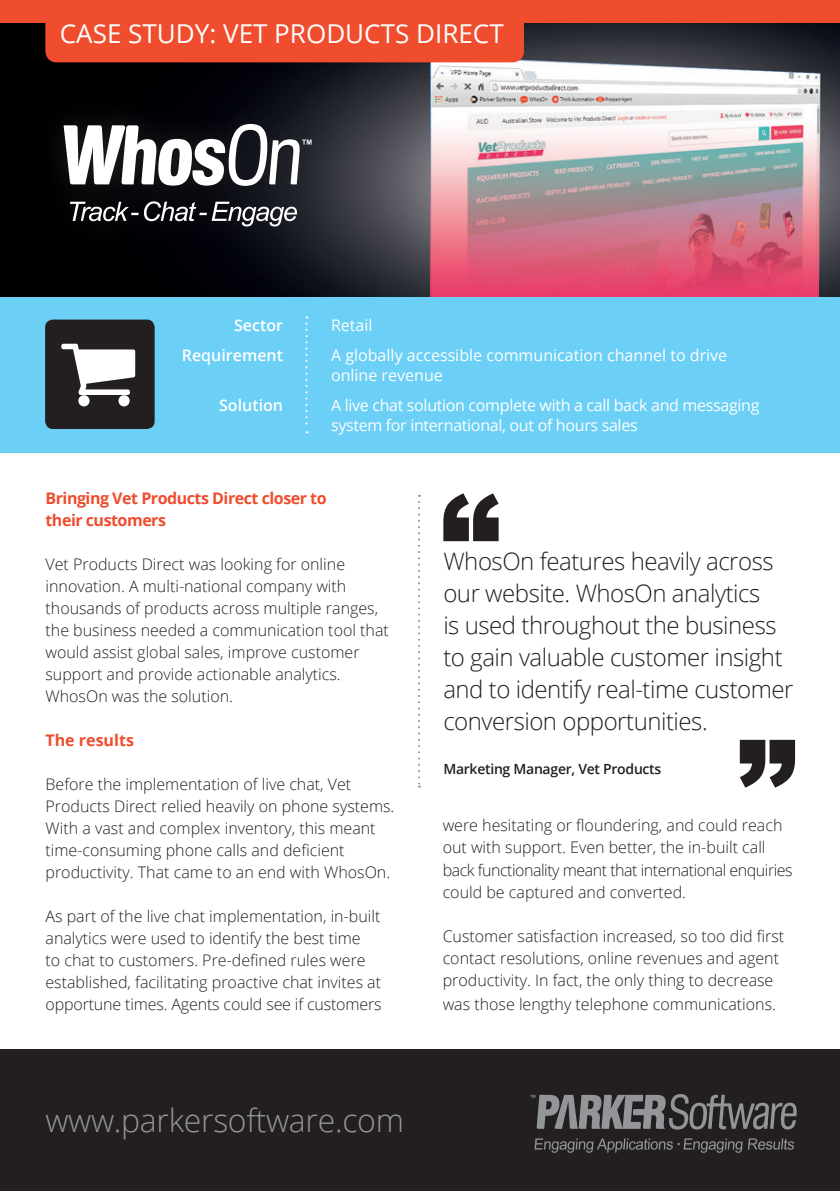
<style>
.page{position:relative;width:840px;height:1191px;background:#fff}
.page>*{position:absolute;margin:0;border:0;box-sizing:border-box;transform-origin:0 0}
.t1{font:300 32px "Open Sans";letter-spacing:-.01em;color:#939598}
.t2{font:26px "Open Sans";color:#fff}
.t3{font:300 24px/32px "Open Sans";letter-spacing:-.02em;color:#231f20}
.t4{font:300 16px/22px "Open Sans";color:#231f20}
.t5{font:16px "Open Sans";letter-spacing:-.02em;color:#fff}
.t6{font:16px/20px "Open Sans";color:#fff}
.t7{font:700 16px "Open Sans";letter-spacing:-.03em;color:#ef4d2e}
.t8{font:600 16px "Open Sans";color:#fff}
.t9{font:700 16px "Open Sans";color:#ef4d2e}
.t10{font:600 14px "Open Sans";letter-spacing:-.02em;color:#231f20}
</style>
<div class="page">
<img style="left:0;top:23px;width:839px;height:274px">
<svg style="left:37px;top:97px;width:299px;height:156px;background:#0c0d12"></svg>
<svg style="left:64px;top:124px;width:247px;height:62px"></svg>
<svg style="left:70px;top:201px;width:227px;height:25px;background:#444448"></svg>
<div style="left:0;top:297px;width:839px;height:155px;background:#6bcff6"></div>
<div style="left:45px;top:10px;width:478px;height:52px;background:#ef4d2e;border-radius:11px"></div>
<svg style="left:443px;top:493px;width:55px;height:48px"></svg>
<div style="left:0;top:1049px;width:839px;height:142px;background:#231f20"></div>
<svg style="left:530px;top:1094px;width:266px;height:35px"></svg>
<svg style="left:534px;top:1138px;width:259px;height:14px"></svg>
<div style="left:0;top:0;width:839px;height:23px;background:#ef4d2e"></div>
<svg style="left:418px;top:495px;width:2px;height:292px"></svg>
<svg style="left:305px;top:316px;width:2px;height:117px"></svg>
<svg style="left:739px;top:740px;width:55px;height:47px"></svg>
<div style="left:45px;top:319px;width:109px;height:110px;background:#231f20;border-radius:8px"></div>
<div style="left:79px;top:389px;width:51px;height:6px;background:#fff;border-radius:2px"></div>
<div style="left:61px;top:344px;width:17px;height:5px;background:#fff;border-radius:2px"></div>
<div style="left:78px;top:395px;width:12px;height:11px;background:#fff;border-radius:50%"></div>
<div style="left:118px;top:395px;width:12px;height:11px;background:#fff;border-radius:50%"></div>
<svg style="left:72px;top:343px;width:64px;height:51px"></svg>
<p class="t2" style="left:60px;top:16px;width:445px">CASE STUDY: VET PRODUCTS DIRECT</p>
<p class="t8" style="left:234px;top:314px;width:50px">Sector</p>
<p class="t8" style="left:182px;top:344px;width:103px">Requirement</p>
<p class="t8" style="left:219px;top:394px;width:65px">Solution</p>
<p class="t5" style="left:331px;top:314px;width:43px">Retail</p>
<p class="t6" style="left:331px;top:345px;width:397px">A globally accessible communication channel to drive online revenue</p>
<p class="t5" style="left:331px;top:394px;width:430px">A live chat solution complete with a call back and messaging</p>
<p class="t5" style="left:331px;top:414px;width:308px">system for international, out of hours sales</p>
<p class="t7" style="left:45px;top:487px;width:282px">Bringing Vet Products Direct closer to</p>
<p class="t7" style="left:45px;top:509px;width:122px">their customers</p>
<p class="t4" style="left:45px;top:553px;width:344px">Vet Products Direct was looking for online innovation. A multi-national company with thousands of products across multiple ranges, the business needed a communication tool that would assist global sales, improve customer support and provide actionable analytics.<br>WhosOn was the solution.</p>
<p class="t9" style="left:45px;top:729px;width:90px">The results</p>
<p class="t4" style="left:45px;top:773px;width:350px">Before the implementation of live chat, Vet Products Direct relied heavily on phone systems.<br>With a vast and complex inventory, this meant time-consuming phone calls and deficient productivity. That came to an end with WhosOn.</p>
<p class="t4" style="left:45px;top:905px;width:337px">As part of the live chat implementation, in-built analytics were used to identify the best time<br>to chat to customers. Pre-defined rules were established, facilitating proactive chat invites at opportune times. Agents could see if customers</p>
<p class="t1" style="left:45px;top:1098px;width:360px">www.parkersoftware.com</p>
<p class="t3" style="left:443px;top:544px;width:351px">WhosOn features heavily across our website. WhosOn analytics<br>is used throughout the business to gain valuable customer insight and to identify real-time customer conversion opportunities.</p>
<p class="t10" style="left:443px;top:759px;width:219px">Marketing Manager, Vet Products</p>
<p class="t4" style="left:442px;top:814px;width:351px">were hesitating or floundering, and could reach out with support. Even better, the in-built call back functionality meant that international enquiries could be captured and converted.</p>
<p class="t4" style="left:442px;top:924px;width:343px">Customer satisfaction increased, so too did first contact resolutions, online revenues and agent productivity. In fact, the only thing to decrease</p>
<p class="t4" style="left:442px;top:992px;width:334px">was those lengthy telephone communications.</p>
</div>
